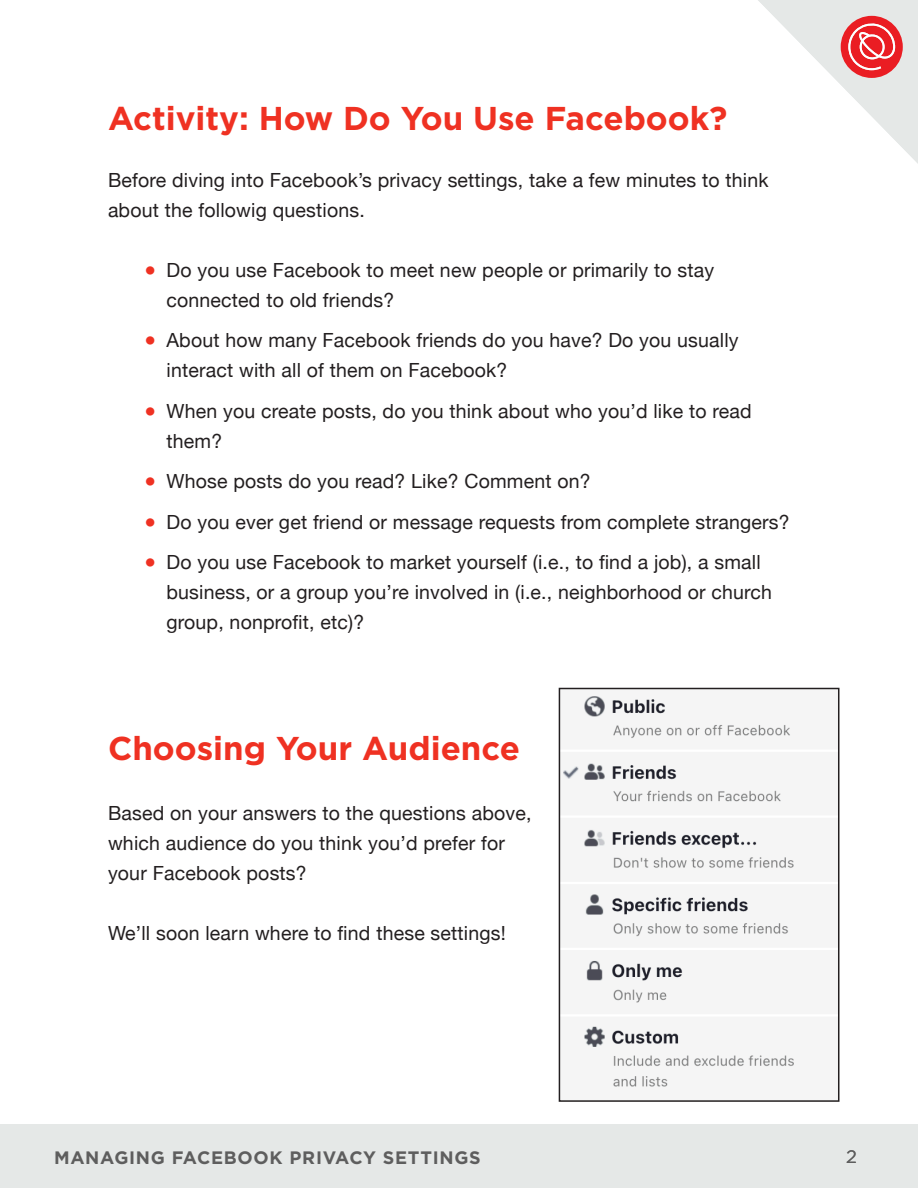
<style>
.page{position:relative;width:918px;height:1188px;background:#fff}
.page>*{position:absolute;margin:0;border:0;box-sizing:border-box;transform-origin:0 0}
.subtitle{font:700 33px "Gotham";color:#ef3122}
.t1{font:19.5px/30px "Helvetica Neue";letter-spacing:.01em;color:#231f20}
.t2{font:700 18px "Gotham";letter-spacing:.04em;color:#5e5e5e}
.t3{font:18px "Gotham";color:#5e5e5e}
.s1{color:#ef3122}
</style>
<div class="page">
<div style="left:0;top:1124px;width:918px;height:64px;background:#e5e8e7"></div>
<svg style="left:758px;top:0;width:160px;height:164px"></svg>
<img style="left:563px;top:696px;width:231px;height:391px">
<div style="left:559px;top:688px;width:280px;height:414px;border:2px solid #231f20"></div>
<p class="subtitle" style="left:108px;top:96px;width:621px">Activity: How Do You Use Facebook?</p>
<p class="t1" style="left:108px;top:166px;width:662px">Before diving into Facebook’s privacy settings, take a few minutes to think about the followig questions.</p>
<p class="t1" style="left:167px;top:256px;width:549px;text-indent:-23px"><span class="s1">●</span> Do you use Facebook to meet new people or primarily to stay connected to old friends?</p>
<p class="t1" style="left:167px;top:326px;width:574px;text-indent:-23px"><span class="s1">●</span> About how many Facebook friends do you have? Do you usually interact with all of them on Facebook?</p>
<p class="t1" style="left:167px;top:397px;width:587px;text-indent:-23px"><span class="s1">●</span> When you create posts, do you think about who you’d like to read them?</p>
<p class="t1" style="left:144px;top:467px;width:448px"><span class="s1">●</span> Whose posts do you read? Like? Comment on?</p>
<p class="t1" style="left:144px;top:508px;width:647px"><span class="s1">●</span> Do you ever get friend or message requests from complete strangers?</p>
<p class="t1" style="left:167px;top:548px;width:607px;text-indent:-23px"><span class="s1">●</span> Do you use Facebook to market yourself (i.e., to find a job), a small business, or a group you’re involved in (i.e., neighborhood or church group, nonprofit, etc)?</p>
<p class="subtitle" style="left:108px;top:726px;width:414px">Choosing Your Audience</p>
<p class="t1" style="left:108px;top:799px;width:425px">Based on your answers to the questions above, which audience do you think you’d prefer for your Facebook posts?</p>
<p class="t1" style="left:108px;top:919px;width:399px">We’ll soon learn where to find these settings!</p>
<p class="t2" style="left:54px;top:1146px;width:428px">MANAGING FACEBOOK PRIVACY SETTINGS</p>
<p class="t3" style="left:846px;top:1145px;width:12px">2</p>
</div>
